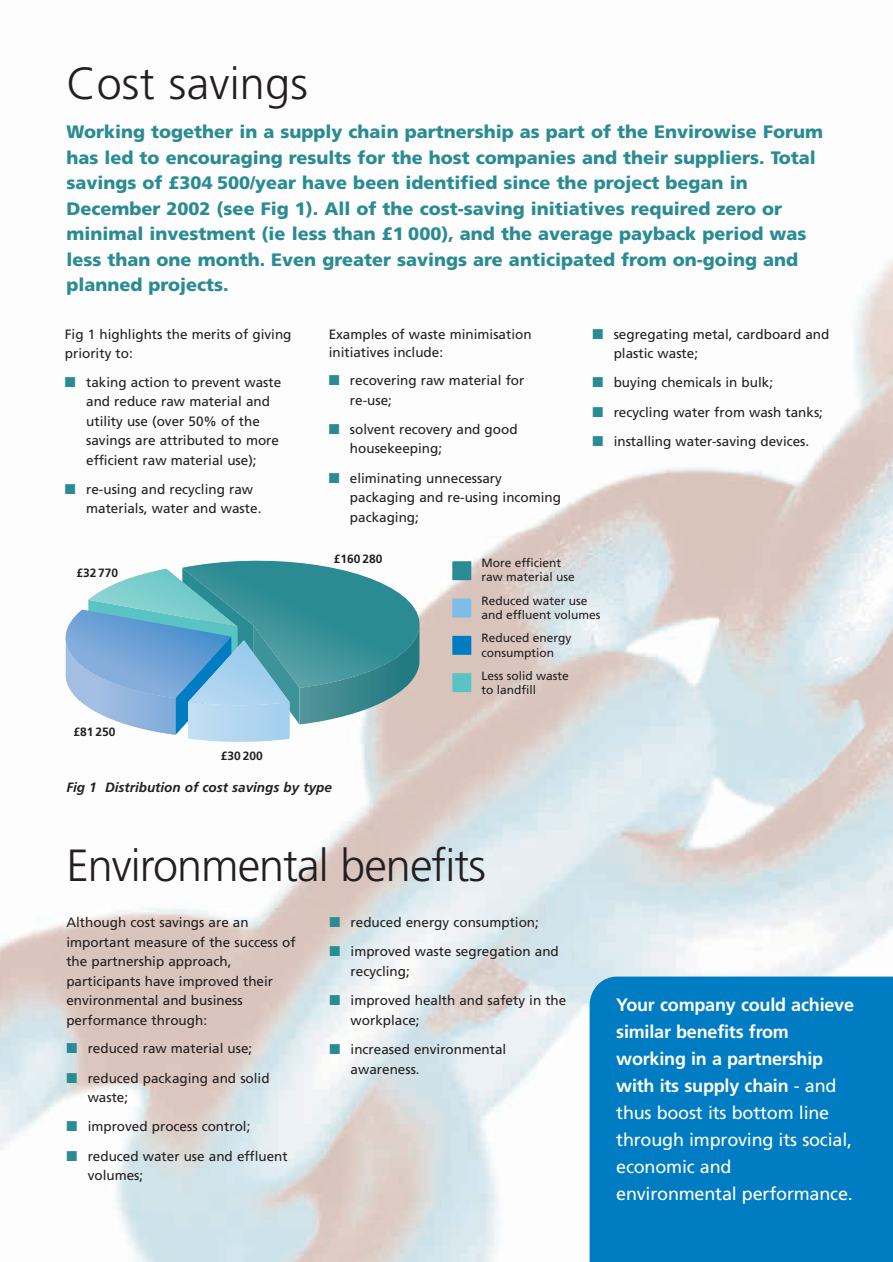
<style>
.page{position:relative;width:893px;height:1262px;background:#fff}
.page>*{position:absolute;margin:0;border:0;box-sizing:border-box;transform-origin:0 0}
.t1{font:300 45px "Frutiger";letter-spacing:-.02em;color:#231f20}
.t2{font:300 45px "Frutiger";letter-spacing:.005em;color:#231f20}
.t3{font:900 18px/25.5px "Frutiger";color:#2a8c92}
.t4{font:18px/27px "Frutiger";letter-spacing:-.01em;color:#fff}
.t5{font:13.5px/19.5px "Frutiger";color:#231f20}
.t6{font:italic 700 13.5px "Frutiger";color:#231f20}
.t7{font:12px/14.2px "Frutiger";color:#231f20}
.t8{font:700 12px "Frutiger";color:#231f20}
.s1{color:#2a8c92}
.s2{font-weight:700}
</style>
<div class="page">
<div style="left:589px;top:976px;width:303px;height:286px;background:#007cc2"></div>
<div style="left:452px;top:561px;width:19px;height:19px;background:#2a8c92"></div>
<div style="left:452px;top:598px;width:19px;height:19px;background:#7dbee9"></div>
<div style="left:452px;top:636px;width:19px;height:19px;background:#007cc2"></div>
<div style="left:452px;top:673px;width:19px;height:19px;background:#59c4c3"></div>
<svg style="left:66px;top:560px;width:376px;height:183px"></svg>
<h1 class="t2" style="left:66px;top:65px;width:243px">Cost savings</h1>
<p class="t3" style="left:66px;top:120px;width:758px">Working together in a supply chain partnership as part of the Envirowise Forum has led to encouraging results for the host companies and their suppliers. Total savings of £304 500/year have been identified since the project began in December 2002 (see Fig 1). All of the cost-saving initiatives required zero or minimal investment (ie less than £1 000), and the average payback period was less than one month. Even greater savings are anticipated from on-going and planned projects.</p>
<p class="t5" style="left:65px;top:325px;width:228px">Fig 1 highlights the merits of giving priority to:</p>
<p class="t5" style="left:86px;top:373px;width:197px;text-indent:-21px"><span class="s1">■</span> taking action to prevent waste and reduce raw material and utility use (over 50% of the savings are attributed to more efficient raw material use);</p>
<p class="t5" style="left:86px;top:480px;width:177px;text-indent:-21px"><span class="s1">■</span> re-using and recycling raw materials, water and waste.</p>
<p class="t8" style="left:76px;top:568px;width:43px">£32 770</p>
<p class="t8" style="left:74px;top:727px;width:43px">£81 250</p>
<p class="t8" style="left:221px;top:751px;width:43px">£30 200</p>
<p class="t5" style="left:328px;top:326px;width:204px;line-height:18px">Examples of waste minimisation initiatives include:</p>
<p class="t5" style="left:350px;top:372px;width:176px;text-indent:-21px"><span class="s1">■</span> recovering raw material for re-use;</p>
<p class="t5" style="left:350px;top:420px;width:169px;text-indent:-21px"><span class="s1">■</span> solvent recovery and good housekeeping;</p>
<p class="t5" style="left:350px;top:469px;width:213px;text-indent:-21px"><span class="s1">■</span> eliminating unnecessary packaging and re-using incoming packaging;</p>
<p class="t5" style="left:613px;top:325px;width:217px;text-indent:-21px"><span class="s1">■</span> segregating metal, cardboard and plastic waste;</p>
<p class="t5" style="left:592px;top:374px;width:182px"><span class="s1">■</span> buying chemicals in bulk;</p>
<p class="t5" style="left:592px;top:403px;width:232px"><span class="s1">■</span> recycling water from wash tanks;</p>
<p class="t5" style="left:592px;top:432px;width:218px"><span class="s1">■</span> installing water-saving devices.</p>
<p class="t8" style="left:334px;top:554px;width:50px">£160 280</p>
<p class="t7" style="left:481px;top:557px;width:95px">More efficient raw material use</p>
<p class="t7" style="left:481px;top:594px;width:121px">Reduced water use and effluent volumes</p>
<p class="t7" style="left:481px;top:632px;width:92px">Reduced energy consumption</p>
<p class="t7" style="left:481px;top:669px;width:89px">Less solid waste to landfill</p>
<p class="t6" style="left:66px;top:781px;width:267px">Fig 1 Distribution of cost savings by type</p>
<h1 class="t1" style="left:66px;top:847px;width:421px">Environmental benefits</h1>
<p class="t5" style="left:66px;top:913px;width:231px">Although cost savings are an important measure of the success of the partnership approach, participants have improved their environmental and business performance through:</p>
<p class="t5" style="left:66px;top:1039px;width:187px"><span class="s1">■</span> reduced raw material use;</p>
<p class="t5" style="left:88px;top:1069px;width:183px;text-indent:-21px"><span class="s1">■</span> reduced packaging and solid waste;</p>
<p class="t5" style="left:66px;top:1117px;width:185px"><span class="s1">■</span> improved process control;</p>
<p class="t5" style="left:88px;top:1147px;width:202px;text-indent:-21px"><span class="s1">■</span> reduced water use and effluent volumes;</p>
<p class="t5" style="left:329px;top:913px;width:211px"><span class="s1">■</span> reduced energy consumption;</p>
<p class="t5" style="left:350px;top:943px;width:210px;text-indent:-21px"><span class="s1">■</span> improved waste segregation and recycling;</p>
<p class="t5" style="left:350px;top:991px;width:217px;text-indent:-21px"><span class="s1">■</span> improved health and safety in the workplace;</p>
<p class="t5" style="left:350px;top:1040px;width:157px;text-indent:-21px"><span class="s1">■</span> increased environmental awareness.</p>
<h2 class="t4" style="left:616px;top:992px;width:239px"><span class="s2">Your company could achieve similar benefits from working in a partnership with its supply chain</span> - and thus boost its bottom line through improving its social, economic and environmental performance.</h2>
</div>
